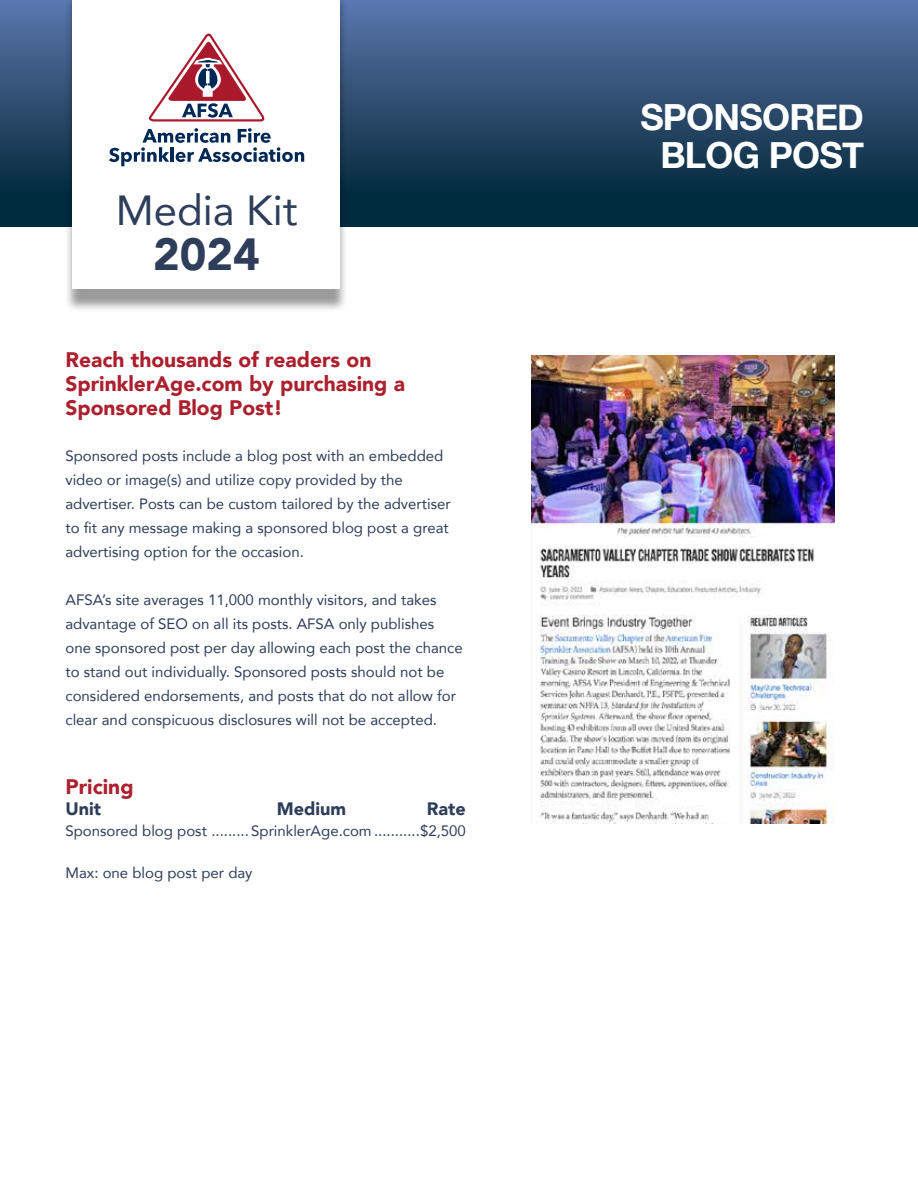
<style>
.page{position:relative;width:918px;height:1188px;background:#fff}
.page>*{position:absolute;margin:0;border:0;box-sizing:border-box;transform-origin:0 0}
.t1{font:900 45px "Avenir";color:#2e3e5a}
.t2{font:42px "Avenir";color:#2e3e5a}
.t3{font:700 36px/37.5px "Helvetica Neue";letter-spacing:-.02em;color:#fff;text-align:center}
.t4{font:900 21px/24px "Avenir";color:#ac1f2d}
.t5{font:900 18px "Avenir";color:#2e3e5a}
.t6{font:15px/24px "Avenir";color:#2e3e5a}
</style>
<div class="page">
<div style="left:0;top:0;width:918px;height:227px;background:linear-gradient(to bottom,#5c75ab,#002230)"></div>
<div style="left:64px;top:0;width:285px;height:313px;background:#000;opacity:.4"></div>
<div style="left:72px;top:0;width:268px;height:289px;background:#fff"></div>
<svg style="left:109px;top:33px;width:195px;height:133px"></svg>
<img style="left:531px;top:356px;width:303px;height:468px">
<h2 class="t2" style="left:116px;top:177px;width:184px">Media Kit</h2>
<h1 class="t1" style="left:153px;top:216px;width:108px">2024</h1>
<h3 class="t4" style="left:65px;top:347px;width:341px">Reach thousands of readers on<br>SprinklerAge.com by purchasing a<br>Sponsored Blog Post!</h3>
<p class="t6" style="left:65px;top:443px;width:387px">Sponsored posts include a blog post with an embedded video or image(s) and utilize copy provided by the advertiser. Posts can be custom tailored by the advertiser to fit any message making a sponsored blog post a great advertising option for the occasion.</p>
<p class="t6" style="left:65px;top:587px;width:399px">AFSA’s site averages 11,000 monthly visitors, and takes advantage of SEO on all its posts. AFSA only publishes one sponsored post per day allowing each post the chance to stand out individually. Sponsored posts should not be considered endorsements, and posts that do not allow for clear and conspicuous disclosures will not be accepted.</p>
<h3 class="t4" style="left:65px;top:774px;width:70px">Pricing</h3>
<p class="t5" style="left:65px;top:793px;width:37px">Unit</p>
<p class="t5" style="left:277px;top:793px;width:71px">Medium</p>
<p class="t5" style="left:427px;top:793px;width:40px">Rate</p>
<p class="t6" style="left:65px;top:818px;width:402px">Sponsored blog post ......... SprinklerAge.com ...........$2,500</p>
<p class="t6" style="left:65px;top:860px;width:189px">Max: one blog post per day</p>
<h3 class="t3" style="left:640px;top:99px;width:225px">SPONSORED<br>BLOG POST</h3>
</div>
